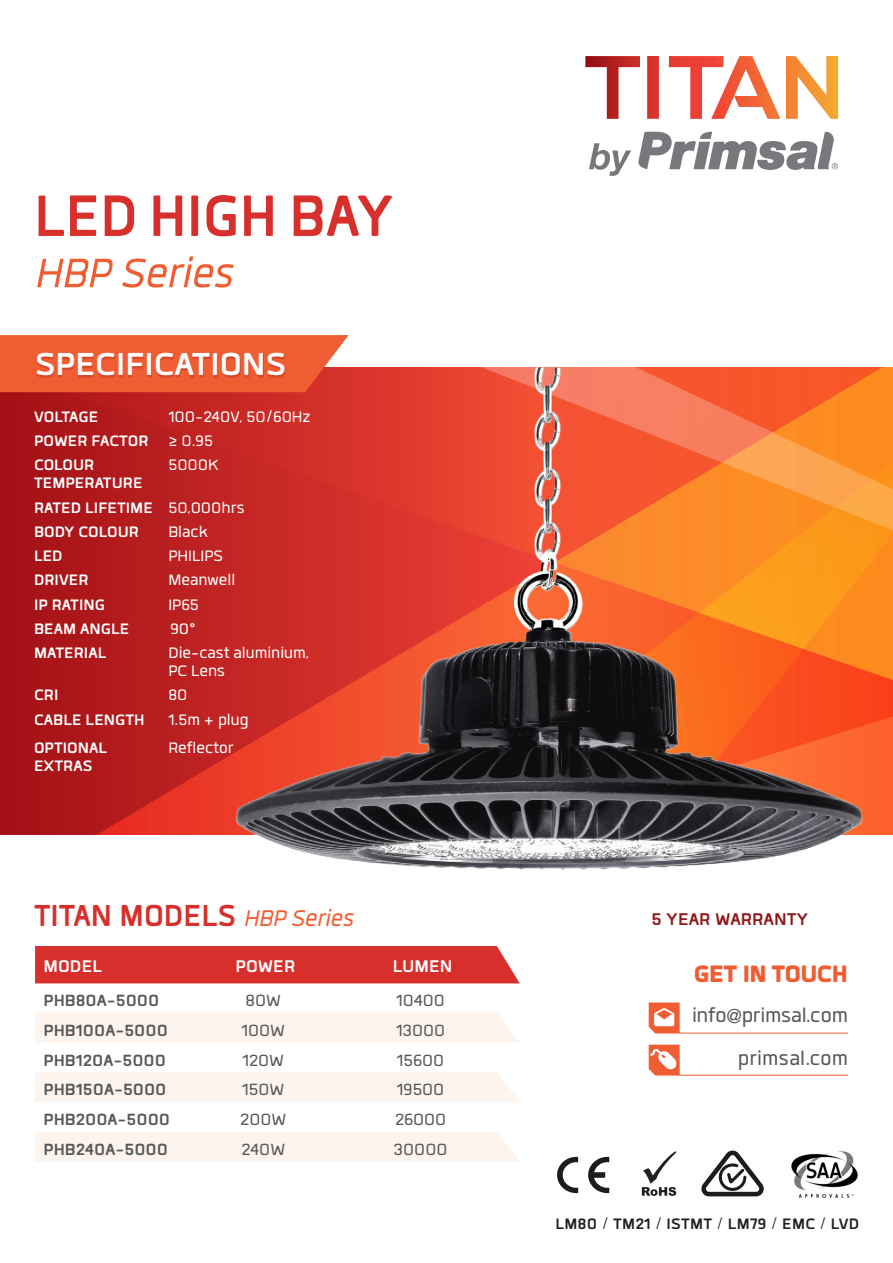
<style>
.page{position:relative;width:893px;height:1263px;background:#fff}
.page>*{position:absolute;margin:0;border:0;box-sizing:border-box;transform-origin:0 0}
.t1{font:700 81px "Quan";color:#d7302c;scale:.94 1}
.t2{font:italic 57px "Quan";color:#f15d32;scale:.94 1}
.t3{font:700 44.1px "Quan";color:#fff}
.t4{font:700 42.15px "Quan";color:#d7302c;scale:.94 1}
.t5{font:900 33px "Quan";letter-spacing:-.01em;color:#f15d32}
.t6{font:27px "Quan";color:#57585a}
.t7{font:700 23.55px "Quan";color:#91191c}
.t8{font:700 23.4px "Quan";color:#fff}
.t9{font:700 22.5px "Quan";color:#57585a}
.t10{font:22.5px "Quan";color:#57585a}
.t11{font:700 21px/18px "Quan";color:#fff}
.t12{font:21px "Quan";color:#fff}
.t13{font:700 21px "Quan";letter-spacing:.01em;color:#231f20}
.s1{font-weight:400;font-style:italic;font-size:31.5px;color:#f15d32}
.s2{font-family:"Helvetica Neue LT Std";font-size:19.5px}
.s3{font-weight:400}
</style>
<div class="page">
<svg style="left:0;top:392px;width:200px;height:443px;background:#b1191c"></svg>
<svg style="left:585px;top:56px;width:253px;height:63px"></svg>
<svg style="left:589px;top:143px;width:42px;height:33px"></svg>
<svg style="left:638px;top:132px;width:200px;height:38px"></svg>
<div style="left:35px;top:946px;width:485px;height:37px;background:#d7302c"></div>
<div style="left:35px;top:1013px;width:484px;height:29px;background:#fdf4ed"></div>
<div style="left:35px;top:1072px;width:484px;height:30px;background:#fdf4ed"></div>
<div style="left:35px;top:1132px;width:484px;height:29px;background:#fdf4ed"></div>
<img style="left:200px;top:367px;width:693px;height:503px">
<svg style="left:0;top:335px;width:349px;height:57px;background:#ef5f37"></svg>
<div style="left:37px;top:355px;width:248px;height:23px;background:#91191c;opacity:.3"></div>
<svg style="left:649px;top:1002px;width:31px;height:31px"></svg>
<svg style="left:649px;top:1044px;width:31px;height:31px"></svg>
<hr style="left:679px;top:1033px;width:169px;height:1px;background:#f15d32">
<hr style="left:679px;top:1075px;width:169px;height:1px;background:#f15d32">
<svg style="left:642px;top:1151px;width:34px;height:45px"></svg>
<svg style="left:701px;top:1150px;width:63px;height:46px"></svg>
<img style="left:791px;top:1151px;width:67px;height:47px">
<svg style="left:557px;top:1157px;width:52px;height:36px"></svg>
<p class="t1" style="left:34px;top:177px;width:384px">LED HIGH BAY</p>
<p class="t2" style="left:34px;top:246px;width:213px">HBP Series</p>
<p class="t3" style="left:35px;top:343px;width:253px">SPECIFICATIONS</p>
<p class="t11" style="left:34px;top:407px;width:66px">VOLTAGE</p>
<p class="t12" style="left:168px;top:407px;width:144px">100-240V, 50/60Hz</p>
<p class="t11" style="left:34px;top:432px;width:116px">POWER FACTOR</p>
<p class="t12" style="left:168px;top:431px;width:46px">≥ 0.95</p>
<p class="t11" style="left:34px;top:456px;width:110px">COLOUR<br>TEMPERATURE</p>
<p class="t12" style="left:168px;top:455px;width:52px">5000K</p>
<p class="t11" style="left:34px;top:498px;width:120px">RATED LIFETIME</p>
<p class="t12" style="left:168px;top:498px;width:78px">50,000hrs</p>
<p class="t11" style="left:34px;top:522px;width:106px">BODY COLOUR</p>
<p class="t12" style="left:168px;top:522px;width:41px">Black</p>
<p class="t11" style="left:34px;top:547px;width:30px">LED</p>
<p class="t12" style="left:168px;top:546px;width:56px">PHILIPS</p>
<p class="t11" style="left:34px;top:571px;width:56px">DRIVER</p>
<p class="t12" style="left:168px;top:570px;width:68px">Meanwell</p>
<p class="t11" style="left:34px;top:595px;width:72px">IP RATING</p>
<p class="t12" style="left:168px;top:595px;width:32px">IP65</p>
<p class="t11" style="left:34px;top:619px;width:97px">BEAM ANGLE</p>
<p class="t12" style="left:170px;top:619px;width:27px">90°</p>
<p class="t11" style="left:34px;top:644px;width:74px">MATERIAL</p>
<p class="t12" style="left:168px;top:643px;width:142px">Die-cast aluminium,</p>
<p class="t12" style="left:168px;top:661px;width:58px">PC Lens</p>
<p class="t11" style="left:34px;top:686px;width:26px">CRI</p>
<p class="t12" style="left:168px;top:685px;width:21px">80</p>
<p class="t11" style="left:34px;top:710px;width:112px">CABLE LENGTH</p>
<p class="t12" style="left:168px;top:710px;width:82px">1.5m + plug</p>
<p class="t11" style="left:34px;top:739px;width:75px">OPTIONAL<br>EXTRAS</p>
<p class="t12" style="left:168px;top:738px;width:67px">Reflector</p>
<p class="t4" style="left:34px;top:895px;width:341px">TITAN MODELS <span class="s1">HBP Series</span></p>
<p class="t8" style="left:44px;top:955px;width:60px">MODEL</p>
<p class="t8" style="left:235px;top:955px;width:61px">POWER</p>
<p class="t8" style="left:393px;top:955px;width:61px">LUMEN</p>
<p class="t9" style="left:44px;top:990px;width:117px">PHB80A-5000</p>
<p class="t10" style="left:246px;top:990px;width:37px">80W</p>
<p class="t10" style="left:396px;top:990px;width:50px">10400</p>
<p class="t9" style="left:44px;top:1019px;width:126px">PHB100A-5000</p>
<p class="t10" style="left:241px;top:1020px;width:45px">100W</p>
<p class="t10" style="left:396px;top:1020px;width:51px">13000</p>
<p class="t9" style="left:44px;top:1049px;width:124px">PHB120A-5000</p>
<p class="t10" style="left:242px;top:1049px;width:43px">120W</p>
<p class="t10" style="left:397px;top:1049px;width:49px">15600</p>
<p class="t9" style="left:44px;top:1079px;width:124px">PHB150A-5000</p>
<p class="t10" style="left:242px;top:1079px;width:44px">150W</p>
<p class="t10" style="left:397px;top:1079px;width:49px">19500</p>
<p class="t9" style="left:44px;top:1109px;width:128px">PHB200A-5000</p>
<p class="t10" style="left:240px;top:1109px;width:47px">200W</p>
<p class="t10" style="left:395px;top:1109px;width:53px">26000</p>
<p class="t9" style="left:44px;top:1138px;width:126px">PHB240A-5000</p>
<p class="t10" style="left:241px;top:1139px;width:45px">240W</p>
<p class="t10" style="left:394px;top:1139px;width:55px">30000</p>
<p class="t7" style="left:652px;top:907px;width:158px">5 YEAR WARRANTY</p>
<p class="t5" style="left:694px;top:957px;width:156px">GET IN TOUCH</p>
<p class="t6" style="left:692px;top:1003px;width:157px">info<span class="s2">@</span>primsal.com</p>
<p class="t6" style="left:738px;top:1046px;width:111px">primsal.com</p>
<p class="t13" style="left:555px;top:1213px;width:305px">LM80 <span class="s3">/</span> TM21 <span class="s3">/</span> ISTMT <span class="s3">/</span> LM79 <span class="s3">/</span> EMC <span class="s3">/</span> LVD</p>
</div>
